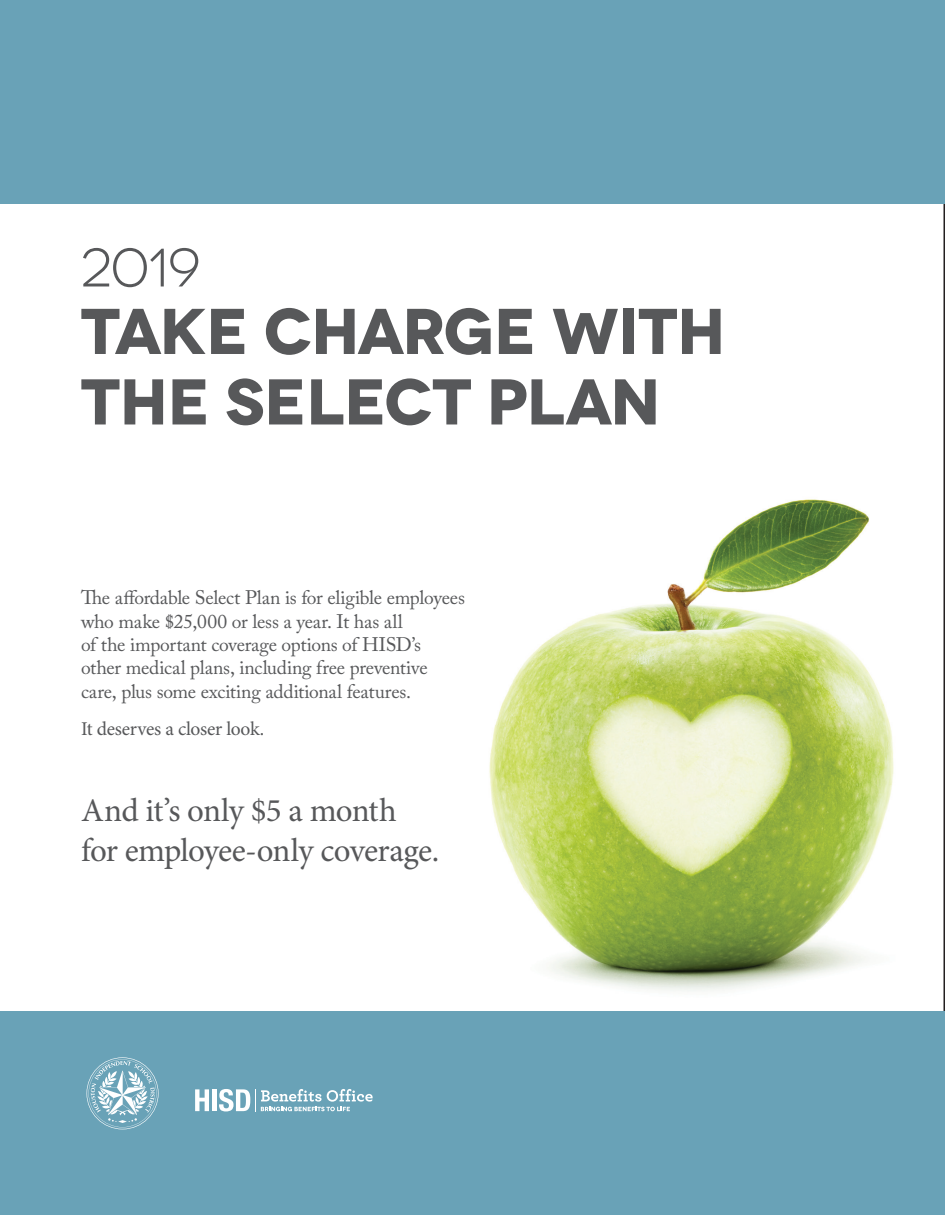
<style>
.page{position:relative;width:945px;height:1215px;background:#fff}
.page>*{position:absolute;margin:0;border:0;box-sizing:border-box;transform-origin:0 0}
.Headline{font:700 64.5px/70.5px "Novecentowide";letter-spacing:-.01em;color:#57585a}
.Headline-2{font:54px "Novecentowide";color:#57585a}
.Body_copy{font:33px/39.6px "Minion Pro";letter-spacing:-.03em;color:#57585a}
.Body_copy-2{font:19.5px/23.4px "Adobe Caslon Pro";letter-spacing:-.01em;color:#57585a}
.Body_copy-3{font:19.5px "Minion Pro";letter-spacing:-.015em;color:#57585a}
</style>
<div class="page">
<div style="left:0;top:0;width:944px;height:204px;background:#69a2b7"></div>
<img style="left:489px;top:499px;width:405px;height:492px">
<div style="left:0;top:1011px;width:945px;height:204px;background:#69a2b7"></div>
<svg style="left:195px;top:1089px;width:14px;height:22px"></svg>
<div style="left:212px;top:1089px;width:5px;height:22px;background:#fff"></div>
<svg style="left:219px;top:1089px;width:31px;height:22px"></svg>
<svg style="left:260px;top:1089px;width:113px;height:23px"></svg>
<svg style="left:87px;top:1057px;width:72px;height:72px"></svg>
<p class="Headline-2" style="left:81px;top:236px;width:122px">2019</p>
<p class="Headline" style="left:81px;top:297px;width:646px">TAKE CHARGE WITH<br>THE SELECT PLAN</p>
<p class="Body_copy-2" style="left:81px;top:586px;width:385px">The affordable Select Plan is for eligible employees who make $25,000 or less a year. It has all<br>of the important coverage options of HISD’s other medical plans, including free preventive care, plus some exciting additional features.</p>
<p class="Body_copy-3" style="left:81px;top:715px;width:185px">It deserves a closer look.</p>
<p class="Body_copy" style="left:81px;top:791px;width:360px">And it’s only $5 a month for employee-only coverage.</p>
</div>
